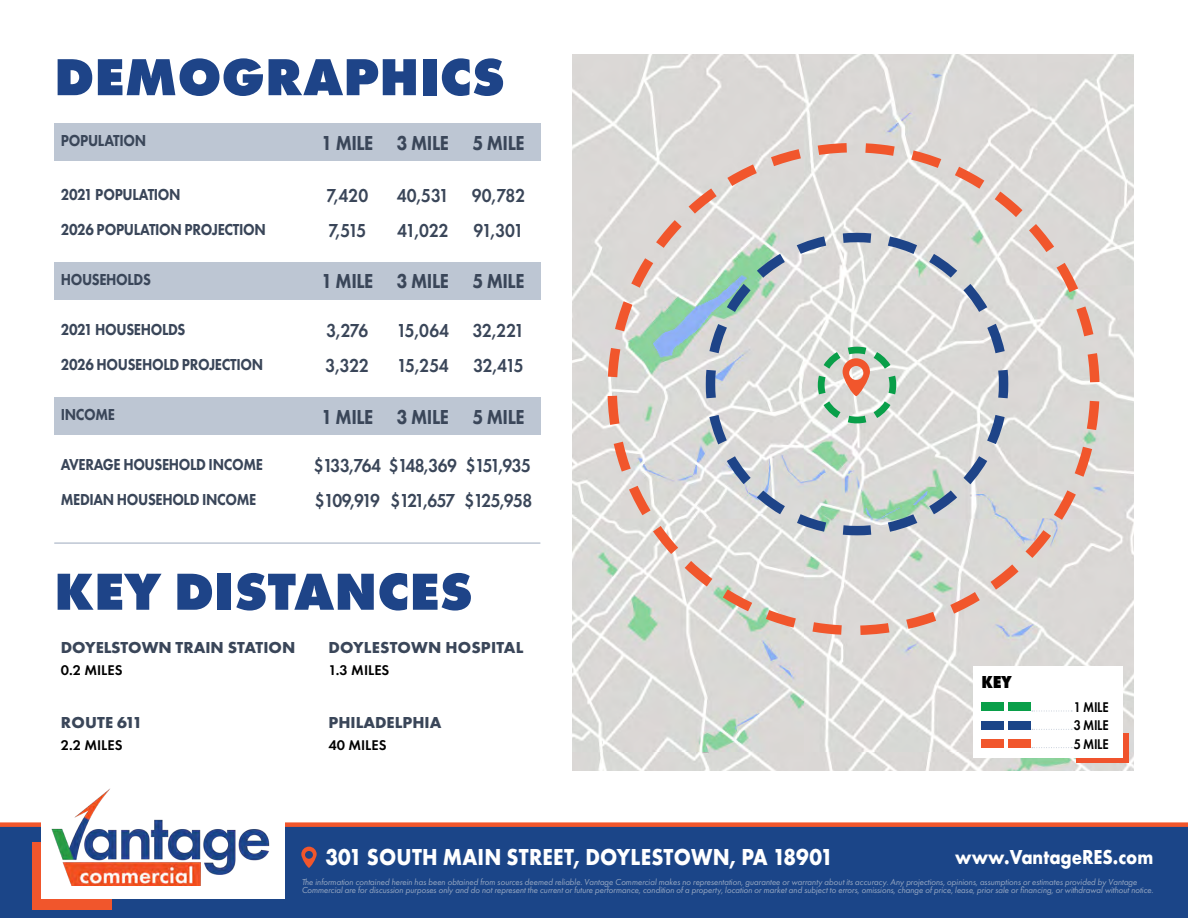
<style>
.page{position:relative;width:1188px;height:918px;background:#fff}
.page>*{position:absolute;margin:0;border:0;box-sizing:border-box;transform-origin:0 0}
.t1{font:800 54px "Futura PT";color:#1e4488}
.t2{font:700 24px "Futura PT";letter-spacing:.01em;color:#fff;scale:.88 1}
.t3{font:800 21px "Futura PT";letter-spacing:-.025em;color:#3a4659;scale:.87 1}
.t4{font:700 21px "Futura PT";color:#fff;scale:.87 1}
.t5{font:600 19.5px "Futura PT";letter-spacing:-.025em;color:#3a4659;scale:.89 1}
.t6{font:600 19.5px/35px "Futura PT";letter-spacing:-.05em;color:#3a4659;scale:.89 1}
.t7{font:600 19.5px "Futura PT";color:#3a4659;scale:.89 1}
.t8{font:800 18px "Futura PT";color:#000;scale:.87 1}
.t9{font:800 16.5px/35px "Futura PT";letter-spacing:-.025em;color:#3a4659;scale:.87 1}
.t10{font:700 16.5px "Futura PT";color:#3a4659}
.t11{font:600 14.55px "Futura PT";color:#000}
.t12{font:600 14.55px/18.3px "Futura PT";color:#000;text-align:justify;scale:.87 1}
.t13{font:italic 9px/7.5px "Futura PT";letter-spacing:-.01em;color:#bdc6d3}
</style>
<div class="page">
<img style="left:572px;top:54px;width:562px;height:717px">
<svg style="left:603px;top:138px;width:501px;height:502px;background:#dbd4cf"></svg>
<svg style="left:701px;top:229px;width:312px;height:311px;background:#ced4d2"></svg>
<div style="left:54px;top:124px;width:487px;height:37px;background:#bdc6d3"></div>
<div style="left:54px;top:262px;width:487px;height:38px;background:#bdc6d3"></div>
<div style="left:54px;top:398px;width:487px;height:37px;background:#bdc6d3"></div>
<hr style="left:55px;top:542px;width:485px;height:2px;background:#bdc6d3">
<div style="left:1076px;top:733px;width:52px;height:29px;background:#f0532d"></div>
<div style="left:974px;top:666px;width:149px;height:92px;background:#fff"></div>
<div style="left:982px;top:702px;width:22px;height:9px;background:#099f49"></div>
<div style="left:982px;top:721px;width:22px;height:9px;background:#1b4588"></div>
<div style="left:982px;top:739px;width:22px;height:9px;background:#f1562c"></div>
<svg style="left:1032px;top:711px;width:40px;height:1px"></svg>
<svg style="left:1032px;top:729px;width:40px;height:1px"></svg>
<svg style="left:1032px;top:747px;width:40px;height:1px"></svg>
<div style="left:1008px;top:702px;width:22px;height:9px;background:#099f49"></div>
<div style="left:1008px;top:721px;width:22px;height:9px;background:#1b4588"></div>
<div style="left:1008px;top:739px;width:22px;height:9px;background:#f1562c"></div>
<div style="left:0;top:822px;width:1188px;height:96px;background:#1b4588"></div>
<div style="left:32px;top:842px;width:80px;height:67px;background:#f1562c"></div>
<div style="left:42px;top:784px;width:243px;height:115px;background:#fff"></div>
<img style="left:41px;top:788px;width:229px;height:98px">
<svg style="left:301px;top:847px;width:16px;height:21px"></svg>
<div style="left:305px;top:851px;width:8px;height:8px;background:#1b4588;border-radius:50%"></div>
<h1 class="t1" style="left:54px;top:43px;width:453px">DEMOGRAPHICS</h1>
<h3 class="t9" style="left:61px;top:123px;width:100px">POPULATION</h3>
<h3 class="t3" style="left:321px;top:130px;width:235px">1 MILE 3 MILE 5 MILE</h3>
<h3 class="t9" style="left:61px;top:177px;width:237px">2021 POPULATION<br>2026 POPULATION PROJECTION</h3>
<h3 class="t9" style="left:61px;top:262px;width:105px">HOUSEHOLDS</h3>
<h3 class="t9" style="left:61px;top:311px;width:145px">2021 HOUSEHOLDS</h3>
<h3 class="t9" style="left:61px;top:346px;width:234px">2026 HOUSEHOLD PROJECTION</h3>
<h3 class="t9" style="left:61px;top:397px;width:64px">INCOME</h3>
<h3 class="t9" style="left:61px;top:447px;width:234px">AVERAGE HOUSEHOLD INCOME</h3>
<h3 class="t9" style="left:61px;top:482px;width:226px">MEDIAN HOUSEHOLD INCOME</h3>
<h3 class="t5" style="left:327px;top:183px;width:48px">7,420</h3>
<h3 class="t7" style="left:397px;top:183px;width:146px">40,531 90,782</h3>
<h3 class="t5" style="left:328px;top:218px;width:44px">7,515</h3>
<h3 class="t5" style="left:397px;top:218px;width:59px">41,022</h3>
<h3 class="t5" style="left:473px;top:218px;width:58px">91,301</h3>
<h3 class="t3" style="left:321px;top:268px;width:235px">1 MILE 3 MILE 5 MILE</h3>
<h3 class="t5" style="left:326px;top:318px;width:49px">3,276</h3>
<h3 class="t5" style="left:397px;top:318px;width:145px">15,064 32,221</h3>
<h3 class="t5" style="left:326px;top:353px;width:50px">3,322</h3>
<h3 class="t5" style="left:397px;top:353px;width:59px">15,254</h3>
<h3 class="t5" style="left:473px;top:353px;width:58px">32,415</h3>
<h3 class="t3" style="left:321px;top:404px;width:235px">1 MILE 3 MILE 5 MILE</h3>
<h3 class="t6" style="left:314px;top:448px;width:247px">$133,764 $148,369 $151,935 $109,919 $121,657 $125,958</h3>
<h1 class="t1" style="left:54px;top:557px;width:420px">KEY DISTANCES</h1>
<h3 class="t10" style="left:61px;top:637px;width:236px">DOYELSTOWN TRAIN STATION</h3>
<h3 class="t11" style="left:61px;top:661px;width:63px">0.2 MILES</h3>
<h3 class="t10" style="left:61px;top:712px;width:83px">ROUTE 611</h3>
<h3 class="t11" style="left:61px;top:736px;width:63px">2.2 MILES</h3>
<h3 class="t10" style="left:329px;top:637px;width:196px">DOYLESTOWN HOSPITAL</h3>
<h3 class="t11" style="left:328px;top:661px;width:62px">1.3 MILES</h3>
<h3 class="t10" style="left:328px;top:712px;width:114px">PHILADELPHIA</h3>
<h3 class="t11" style="left:328px;top:736px;width:60px">40 MILES</h3>
<h3 class="t8" style="left:982px;top:671px;width:36px">KEY</h3>
<h3 class="t12" style="left:1074px;top:698px;width:42px">1 MILE 3 MILE 5 MILE</h3>
<h2 class="t2" style="left:325px;top:841px;width:579px">301 SOUTH MAIN STREET, DOYLESTOWN, PA 18901</h2>
<p class="t13" style="left:301px;top:878px;width:854px">The information contained herein has been obtained from sources deemed reliable. Vantage Commercial makes no representation, guarantee or warranty about its accuracy. Any projections, opinions, assumptions or estimates provided by Vantage<br>Commercial are for discussion purposes only and do not represent the current or future performance, condition of a property, location or market and subject to errors, omissions, change of price, lease, prior sale or financing, or withdrawal without notice.</p>
<h3 class="t4" style="left:955px;top:844px;width:229px">www.VantageRES.com</h3>
</div>
